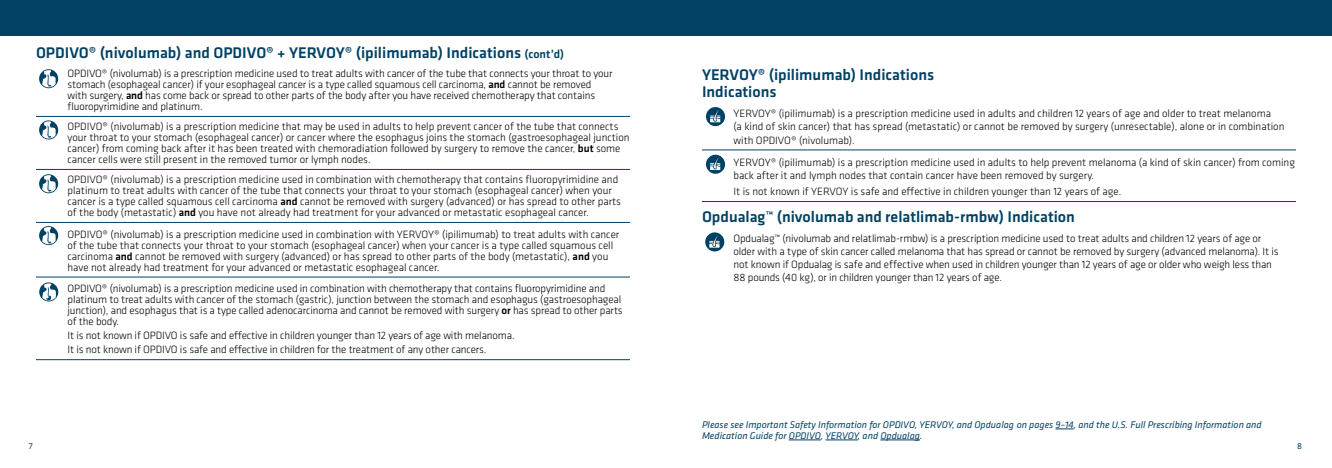
<style>
.page{position:relative;width:1332px;height:468px;background:#fff}
.page>*{position:absolute;margin:0;border:0;box-sizing:border-box;transform-origin:0 0}
.t1{font:500 16px/16.9px "Klavika";color:#004164}
.t2{font:300 11px/11px "Klavika";color:#000}
.t3{font:italic 10px/11px "Klavika";color:#004164}
.t4{font:9px "Klavika";color:#004164}
.s1{font-size:12px}
.s2{font-weight:500}
</style>
<div class="page">
<div style="left:0;top:0;width:1332px;height:36px;background:#004164"></div>
<hr style="left:702px;top:150px;width:594px;height:1px;background:#004164">
<hr style="left:702px;top:201px;width:594px;height:1px;background:#004164">
<svg style="left:706px;top:107px;width:19px;height:19px"></svg>
<svg style="left:710px;top:109px;width:10px;height:13px"></svg>
<svg style="left:705px;top:232px;width:19px;height:19px"></svg>
<svg style="left:709px;top:235px;width:11px;height:13px"></svg>
<hr style="left:36px;top:116px;width:594px;height:1px;background:#004164">
<hr style="left:36px;top:169px;width:594px;height:1px;background:#004164">
<hr style="left:36px;top:222px;width:594px;height:1px;background:#004164">
<hr style="left:36px;top:277px;width:594px;height:1px;background:#004164">
<hr style="left:36px;top:359px;width:594px;height:1px;background:#004164">
<svg style="left:1055px;top:429px;width:19px;height:1px"></svg>
<hr style="left:789px;top:440px;width:32px;height:1px;background:#004164">
<hr style="left:825px;top:440px;width:33px;height:1px;background:#004164">
<hr style="left:880px;top:440px;width:40px;height:1px;background:#004164">
<svg style="left:39px;top:69px;width:19px;height:19px"></svg>
<svg style="left:42px;top:70px;width:14px;height:18px"></svg>
<svg style="left:39px;top:120px;width:19px;height:20px"></svg>
<svg style="left:42px;top:121px;width:14px;height:18px"></svg>
<svg style="left:39px;top:174px;width:19px;height:19px"></svg>
<svg style="left:42px;top:175px;width:14px;height:18px"></svg>
<svg style="left:39px;top:226px;width:19px;height:19px"></svg>
<svg style="left:42px;top:227px;width:14px;height:18px"></svg>
<svg style="left:39px;top:282px;width:19px;height:20px"></svg>
<svg style="left:42px;top:283px;width:14px;height:18px"></svg>
<svg style="left:706px;top:155px;width:19px;height:19px"></svg>
<svg style="left:710px;top:157px;width:10px;height:13px"></svg>
<h1 class="t1" style="left:36px;top:44px;width:530px">OPDIVO® (nivolumab) and OPDIVO® + YERVOY® (ipilimumab) Indications <span class="s1">(cont’d)</span></h1>
<p class="t2" style="left:68px;top:68px;width:547px">OPDIVO® (nivolumab) is a prescription medicine used to treat adults with cancer of the tube that connects your throat to your stomach (esophageal cancer) if your esophageal cancer is a type called squamous cell carcinoma, <span class="s2">and</span> cannot be removed with surgery, <span class="s2">and</span> has come back or spread to other parts of the body after you have received chemotherapy that contains fluoropyrimidine and platinum.</p>
<p class="t2" style="left:68px;top:121px;width:564px">OPDIVO® (nivolumab) is a prescription medicine that may be used in adults to help prevent cancer of the tube that connects your throat to your stomach (esophageal cancer) or cancer where the esophagus joins the stomach (gastroesophageal junction cancer) from coming back after it has been treated with chemoradiation followed by surgery to remove the cancer, <span class="s2">but</span> some cancer cells were still present in the removed tumor or lymph nodes.</p>
<p class="t2" style="left:68px;top:174px;width:555px">OPDIVO® (nivolumab) is a prescription medicine used in combination with chemotherapy that contains fluoropyrimidine and platinum to treat adults with cancer of the tube that connects your throat to your stomach (esophageal cancer) when your cancer is a type called squamous cell carcinoma <span class="s2">and</span> cannot be removed with surgery (advanced) or has spread to other parts of the body (metastatic) <span class="s2">and</span> you have not already had treatment for your advanced or metastatic esophageal cancer.</p>
<p class="t2" style="left:68px;top:229px;width:553px">OPDIVO® (nivolumab) is a prescription medicine used in combination with YERVOY® (ipilimumab) to treat adults with cancer of the tube that connects your throat to your stomach (esophageal cancer) when your cancer is a type called squamous cell carcinoma <span class="s2">and</span> cannot be removed with surgery (advanced) or has spread to other parts of the body (metastatic), <span class="s2">and</span> you have not already had treatment for your advanced or metastatic esophageal cancer.</p>
<p class="t2" style="left:68px;top:283px;width:557px">OPDIVO® (nivolumab) is a prescription medicine used in combination with chemotherapy that contains fluoropyrimidine and platinum to treat adults with cancer of the stomach (gastric), junction between the stomach and esophagus (gastroesophageal junction), and esophagus that is a type called adenocarcinoma and cannot be removed with surgery <span class="s2">or</span> has spread to other parts of the body.</p>
<p class="t2" style="left:68px;top:329px;width:449px;line-height:14px">It is not known if OPDIVO is safe and effective in children younger than 12 years of age with melanoma.<br>It is not known if OPDIVO is safe and effective in children for the treatment of any other cancers.</p>
<h1 class="t1" style="left:702px;top:66px;width:234px">YERVOY® (ipilimumab) Indications<br>Indications</h1>
<p class="t2" style="left:734px;top:107px;width:553px;line-height:13.2px">YERVOY® (ipilimumab) is a prescription medicine used in adults and children 12 years of age and older to treat melanoma<br>(a kind of skin cancer) that has spread (metastatic) or cannot be removed by surgery (unresectable), alone or in combination with OPDIVO® (nivolumab).</p>
<p class="t2" style="left:734px;top:156px;width:563px;line-height:13.2px">YERVOY® (ipilimumab) is a prescription medicine used in adults to help prevent melanoma (a kind of skin cancer) from coming back after it and lymph nodes that contain cancer have been removed by surgery.</p>
<p class="t2" style="left:734px;top:186px;width:389px">It is not known if YERVOY is safe and effective in children younger than 12 years of age.</p>
<h1 class="t1" style="left:702px;top:208px;width:374px">Opdualag™ (nivolumab and relatlimab-rmbw) Indication</h1>
<p class="t2" style="left:734px;top:232px;width:547px;line-height:13px">Opdualag™ (nivolumab and relatlimab-rmbw) is a prescription medicine used to treat adults and children 12 years of age or older with a type of skin cancer called melanoma that has spread or cannot be removed by surgery (advanced melanoma). It is not known if Opdualag is safe and effective when used in children younger than 12 years of age or older who weigh less than 88 pounds (40 kg), or in children younger than 12 years of age.</p>
<p class="t3" style="left:702px;top:419px;width:561px">Please see Important Safety Information for OPDIVO, YERVOY, and Opdualag on pages 9–14, and the U.S. Full Prescribing Information and<br>Medication Guide for OPDIVO, YERVOY, and Opdualag.</p>
<p class="t4" style="left:29px;top:441px;width:5px">7</p>
<p class="t4" style="left:1297px;top:441px;width:6px">8</p>
</div>
